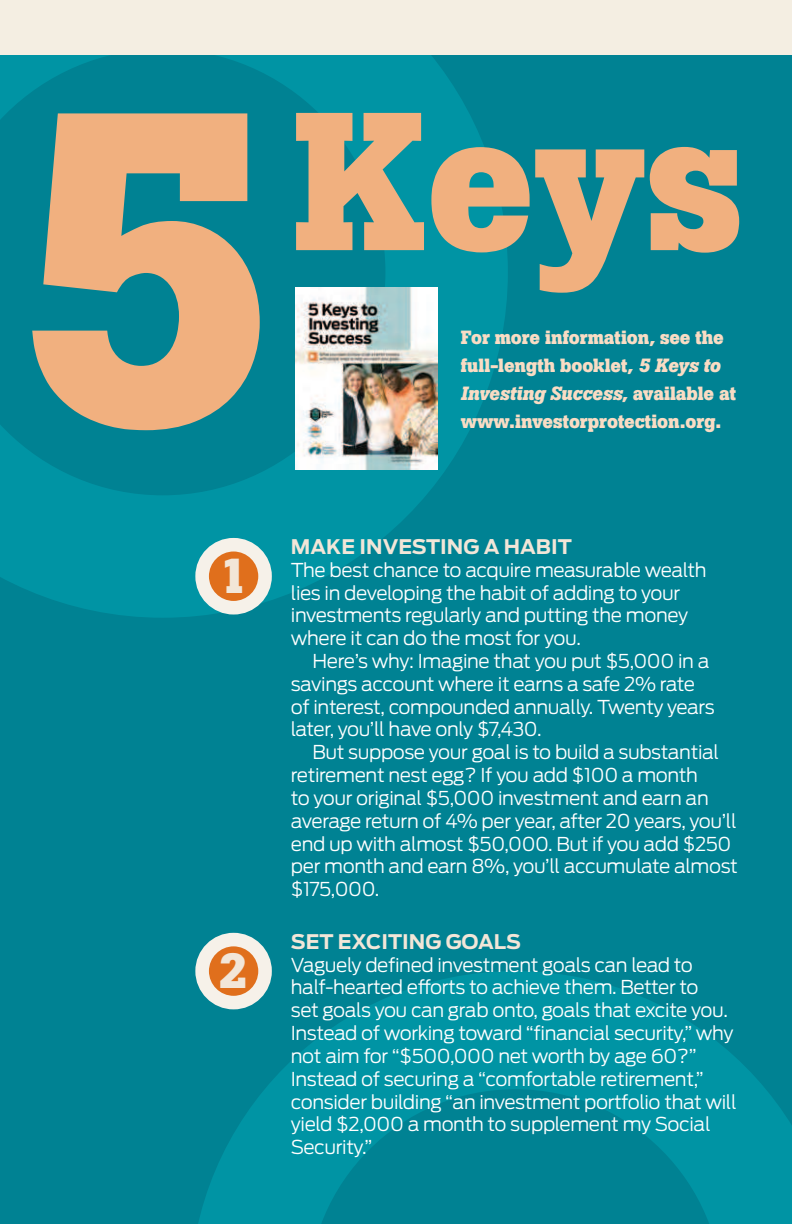
<style>
.page{position:relative;width:792px;height:1224px;background:#fff}
.page>*{position:absolute;margin:0;border:0;box-sizing:border-box;transform-origin:0 0}
.t1{font:700 440.2px "Boton";color:#f1b07f}
.t2{font:700 194.2px "Boton";color:#f1b07f}
.t3{font:700 48.8px "Boton";color:#f2e6d8}
.t4{font:700 20px "Antenna";color:#f2e6d8}
.t5{font:300 19px/22.8px "Antenna";letter-spacing:-.02em;color:#fff}
.t6{font:700 19px/28px "Boton";letter-spacing:-.005em;color:#f9dcc4}
.t7{font:italic 700 19px "Boton BQ";letter-spacing:-.005em;color:#f9dcc4}
.s1{font-family:"Boton BQ";font-style:italic}
.s2{font-family:"Boton";font-style:normal}
</style>
<div class="page">
<div style="left:0;top:54px;width:791px;height:1169px;background:#008293"></div>
<svg style="left:196px;top:971px;width:595px;height:252px"></svg>
<svg style="left:0;top:55px;width:507px;height:562px"></svg>
<div style="left:0;top:0;width:791px;height:55px;background:#f4eee2"></div>
<img style="left:295px;top:288px;width:142px;height:181px">
<svg style="left:202px;top:544px;width:63px;height:63px;background:#e38139"></svg>
<div style="left:195px;top:538px;width:77px;height:76px;border:14px solid #f6f1e9;border-radius:50%"></div>
<svg style="left:202px;top:939px;width:63px;height:63px;background:#e3823b"></svg>
<div style="left:195px;top:932px;width:77px;height:77px;border:14px solid #f6f1e9;border-radius:50%"></div>
<h1 class="t1" style="left:13px;top:107px;width:277px">5</h1>
<h2 class="t2" style="left:292px;top:110px;width:452px">Keys</h2>
<p class="t6" style="left:460px;top:324px;width:264px">For more information, see the full-length booklet, <span class="s1">5 Keys to</span></p>
<p class="t7" style="left:460px;top:386px;width:276px">Investing Success<span class="s2">, available at</span></p>
<p class="t6" style="left:460px;top:408px;width:262px">www.investorprotection.org.</p>
<h3 class="t3" style="left:218px;top:558px;width:32px">1</h3>
<h3 class="t3" style="left:218px;top:952px;width:32px">2</h3>
<p class="t4" style="left:291px;top:538px;width:282px">MAKE INVESTING A HABIT</p>
<p class="t5" style="left:291px;top:559px;width:417px">The best chance to acquire measurable wealth lies in developing the habit of adding to your investments regularly and putting the money where it can do the most for you.</p>
<p class="t5" style="left:291px;top:650px;width:425px;text-indent:22px">Here’s why: Imagine that you put $5,000 in a savings account where it earns a safe 2% rate of interest, compounded annually. Twenty years later, you’ll have only $7,430.</p>
<p class="t5" style="left:291px;top:741px;width:448px;text-indent:22px">But suppose your goal is to build a substantial retirement nest egg? If you add $100 a month<br>to your original $5,000 investment and earn an average return of 4% per year, after 20 years, you’ll end up with almost $50,000. But if you add $250 per month and earn 8%, you’ll accumulate almost $175,000.</p>
<p class="t4" style="left:291px;top:932px;width:231px">SET EXCITING GOALS</p>
<p class="t5" style="left:291px;top:954px;width:447px">vaguely defined investment goals can lead to half-hearted efforts to achieve them. Better to<br>set goals you can grab onto, goals that excite you.<br>Instead of working toward “financial security,” why not aim for “$500,000 net worth by age 60?” Instead of securing a “comfortable retirement,” consider building “an investment portfolio that will yield $2,000 a month to supplement my Social Security.”</p>
</div>
